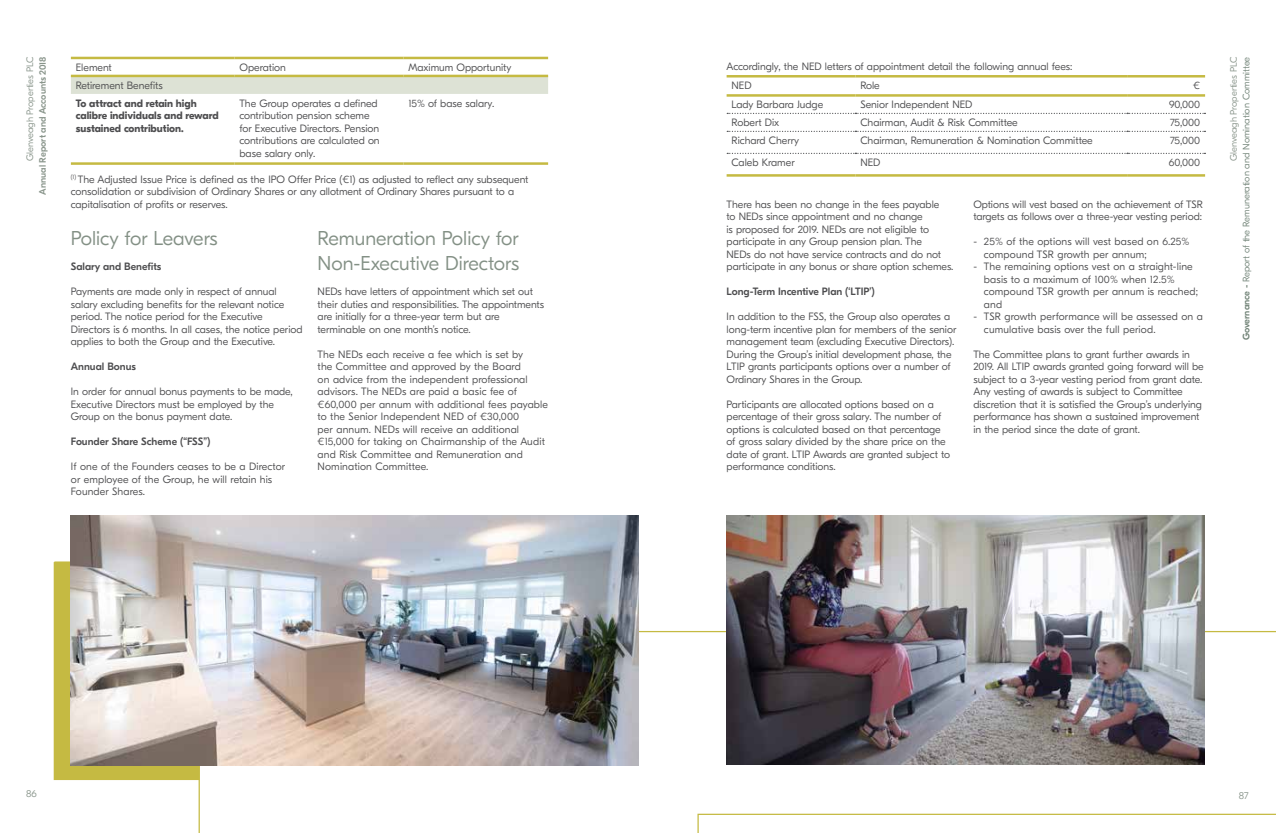
<style>
.page{position:relative;width:1276px;height:833px;background:#fff}
.page>*{position:absolute;margin:0;border:0;box-sizing:border-box;transform-origin:0 0}
.t1{font:300 20px/25px "GT Eesti Pro Display";color:#839085}
.t2{font:300 10.62px/12.5px "GT Eesti Pro Display";color:#4d4d4f}
.t3{font:500 10.62px "GT Eesti Pro Display";color:#4d4d4f}
.t4{font:700 10.62px/12.5px "GT Eesti Pro Display";color:#4d4d4f}
.t5{font:300 10px "GT Eesti Pro Display";color:#89958b}
.t6{font:300 9.38px/12.5px "GT Eesti Pro Display";color:#718377;text-align:right}
.t7{font:500 9.38px "GT Eesti Pro Display";color:#89958b}
.t8{font:300 9.38px "GT Eesti Pro Display";color:#89958b}
.s1{color:#89958b}
.s2{font-weight:500}
</style>
<div class="page">
<svg style="left:198px;top:630px;width:1078px;height:203px"></svg>
<svg style="left:54px;top:561px;width:331px;height:219px;fill:#c5ba42"></svg>
<img style="left:71px;top:515px;width:567px;height:250px">
<img style="left:727px;top:515px;width:477px;height:249px">
<svg style="left:727px;top:113px;width:478px;height:1px"></svg>
<svg style="left:727px;top:131px;width:478px;height:1px"></svg>
<svg style="left:727px;top:153px;width:478px;height:1px"></svg>
<hr style="left:726px;top:174px;width:129px;height:3px;background:#c5ba42">
<hr style="left:855px;top:174px;width:272px;height:3px;background:#c5ba42">
<hr style="left:1127px;top:174px;width:78px;height:3px;background:#c5ba42">
<hr style="left:726px;top:75px;width:129px;height:3px;background:#c5ba42">
<hr style="left:855px;top:75px;width:272px;height:3px;background:#c5ba42">
<hr style="left:1127px;top:75px;width:78px;height:3px;background:#c5ba42">
<hr style="left:726px;top:94px;width:129px;height:3px;background:#c5ba42">
<hr style="left:855px;top:94px;width:272px;height:3px;background:#c5ba42">
<hr style="left:1127px;top:94px;width:78px;height:3px;background:#c5ba42">
<div style="left:71px;top:77px;width:477px;height:17px;background:#dde2d5"></div>
<hr style="left:71px;top:57px;width:163px;height:2px;background:#c5ba42">
<hr style="left:234px;top:57px;width:169px;height:2px;background:#c5ba42">
<hr style="left:403px;top:57px;width:145px;height:2px;background:#c5ba42">
<hr style="left:71px;top:162px;width:163px;height:3px;background:#c5ba42">
<hr style="left:234px;top:162px;width:169px;height:3px;background:#c5ba42">
<hr style="left:403px;top:162px;width:145px;height:3px;background:#c5ba42">
<hr style="left:71px;top:75px;width:163px;height:2px;background:#c5ba42">
<hr style="left:234px;top:75px;width:169px;height:2px;background:#c5ba42">
<hr style="left:403px;top:75px;width:145px;height:2px;background:#c5ba42">
<p class="t8" style="left:25px;top:161px;width:106px;rotate:-90deg">Glenveagh Properties PLC</p>
<p class="t7" style="left:37px;top:195px;width:139px;rotate:-90deg">Annual Report and Accounts 2018</p>
<p class="t6" style="left:1227px;top:340px;width:285px;rotate:-90deg"><span class="s1">Glenveagh Properties PLC<br></span><span class="s2">Governance -</span> Report of the Remuneration and Nomination Committee</p>
<p class="t2" style="left:731px;top:57px;width:342px;line-height:19.2px;text-indent:-5px">Accordingly, the NED letters of appointment detail the following annual fees:<br>NED</p>
<p class="t2" style="left:76px;top:61px;width:37px">Element</p>
<p class="t2" style="left:239px;top:61px;width:48px">Operation</p>
<p class="t2" style="left:408px;top:61px;width:105px">Maximum Opportunity</p>
<p class="t2" style="left:76px;top:79px;width:88px">Retirement Benefits</p>
<p class="t4" style="left:76px;top:97px;width:144px">To attract and retain high calibre individuals and reward sustained contribution.</p>
<p class="t2" style="left:239px;top:97px;width:142px">The Group operates a defined contribution pension scheme for Executive Directors. Pension contributions are calculated on base salary only.</p>
<p class="t2" style="left:408px;top:97px;width:87px">15% of base salary.</p>
<p class="t2" style="left:71px;top:173px;width:459px"><sup>(1)</sup> The Adjusted Issue Price is defined as the IPO Offer Price (€1) as adjusted to reflect any subsequent consolidation or subdivision of Ordinary Shares or any allotment of Ordinary Shares pursuant to a capitalisation of profits or reserves.</p>
<h1 class="t1" style="left:71px;top:226px;width:148px">Policy for Leavers</h1>
<p class="t3" style="left:71px;top:261px;width:92px">Salary and Benefits</p>
<p class="t2" style="left:71px;top:285px;width:233px">Payments are made only in respect of annual salary excluding benefits for the relevant notice period. The notice period for the Executive Directors is 6 months. In all cases, the notice period applies to both the Group and the Executive.</p>
<p class="t3" style="left:71px;top:361px;width:67px">Annual Bonus</p>
<p class="t2" style="left:71px;top:385px;width:223px">In order for annual bonus payments to be made,<br>Executive Directors must be employed by the<br>Group on the bonus payment date.</p>
<p class="t3" style="left:71px;top:436px;width:141px">Founder Share Scheme (“FSS”)</p>
<p class="t2" style="left:71px;top:460px;width:216px">If one of the Founders ceases to be a Director or employee of the Group, he will retain his<br>Founder Shares.</p>
<p class="t2" style="left:860px;top:80px;width:21px">Role</p>
<p class="t2" style="left:1193px;top:80px;width:8px">€</p>
<p class="t2" style="left:731px;top:99px;width:93px">Lady Barbara Judge</p>
<p class="t2" style="left:860px;top:99px;width:114px">Senior Independent NED</p>
<p class="t2" style="left:1169px;top:99px;width:33px">90,000</p>
<p class="t2" style="left:731px;top:117px;width:49px">Robert Dix</p>
<p class="t2" style="left:860px;top:117px;width:159px">Chairman, Audit &amp; Risk Committee</p>
<p class="t2" style="left:1170px;top:117px;width:31px">75,000</p>
<p class="t2" style="left:731px;top:135px;width:69px">Richard Cherry</p>
<p class="t2" style="left:860px;top:135px;width:234px">Chairman, Remuneration &amp; Nomination Committee</p>
<p class="t2" style="left:1170px;top:135px;width:31px">75,000</p>
<p class="t2" style="left:731px;top:157px;width:65px">Caleb Kramer</p>
<p class="t2" style="left:860px;top:157px;width:22px">NED</p>
<p class="t2" style="left:1169px;top:157px;width:33px">60,000</p>
<p class="t2" style="left:726px;top:198px;width:228px">There has been no change in the fees payable<br>to NEDs since appointment and no change<br>is proposed for 2019. NEDs are not eligible to participate in any Group pension plan. The<br>NEDs do not have service contracts and do not participate in any bonus or share option schemes.</p>
<p class="t3" style="left:726px;top:286px;width:150px">Long-Term Incentive Plan (‘LTIP’)</p>
<p class="t2" style="left:726px;top:310px;width:231px">In addition to the FSS, the Group also operates a long-term incentive plan for members of the senior management team (excluding Executive Directors).<br>During the Group’s initial development phase, the LTIP grants participants options over a number of Ordinary Shares in the Group.</p>
<p class="t2" style="left:726px;top:398px;width:225px">Participants are allocated options based on a percentage of their gross salary. The number of options is calculated based on that percentage of gross salary divided by the share price on the date of grant. LTIP Awards are granted subject to performance conditions.</p>
<p class="t2" style="left:973px;top:198px;width:231px">Options will vest based on the achievement of TSR targets as follows over a three-year vesting period:</p>
<p class="t2" style="left:973px;top:235px;width:218px">‑ 25% of the options will vest based on 6.25%</p>
<p class="t2" style="left:984px;top:248px;width:164px">compound TSR growth per annum;</p>
<p class="t2" style="left:973px;top:260px;width:221px">‑ The remaining options vest on a straight-line</p>
<p class="t2" style="left:984px;top:273px;width:192px">basis to a maximum of 100% when 12.5%</p>
<p class="t2" style="left:984px;top:285px;width:216px">compound TSR growth per annum is reached;</p>
<p class="t2" style="left:984px;top:298px;width:20px">and</p>
<p class="t2" style="left:973px;top:310px;width:231px">‑ TSR growth performance will be assessed on a</p>
<p class="t2" style="left:984px;top:323px;width:173px">cumulative basis over the full period.</p>
<p class="t2" style="left:973px;top:348px;width:232px">The Committee plans to grant further awards in 2019. All LTIP awards granted going forward will be subject to a 3-year vesting period from grant date.<br>Any vesting of awards is subject to Committee discretion that it is satisfied the Group’s underlying performance has shown a sustained improvement in the period since the date of grant.</p>
<h1 class="t1" style="left:318px;top:226px;width:203px">Remuneration Policy for<br>Non-Executive Directors</h1>
<p class="t2" style="left:318px;top:285px;width:228px">NEDs have letters of appointment which set out their duties and responsibilities. The appointments are initially for a three-year term but are terminable on one month’s notice.</p>
<p class="t2" style="left:318px;top:348px;width:232px">The NEDs each receive a fee which is set by<br>the Committee and approved by the Board<br>on advice from the independent professional advisors. The NEDs are paid a basic fee of €60,000 per annum with additional fees payable to the Senior Independent NED of €30,000<br>per annum. NEDs will receive an additional €15,000 for taking on Chairmanship of the Audit and Risk Committee and Remuneration and Nomination Committee.</p>
<p class="t5" style="left:26px;top:788px;width:12px">86</p>
<p class="t5" style="left:1239px;top:790px;width:11px">87</p>
</div>
